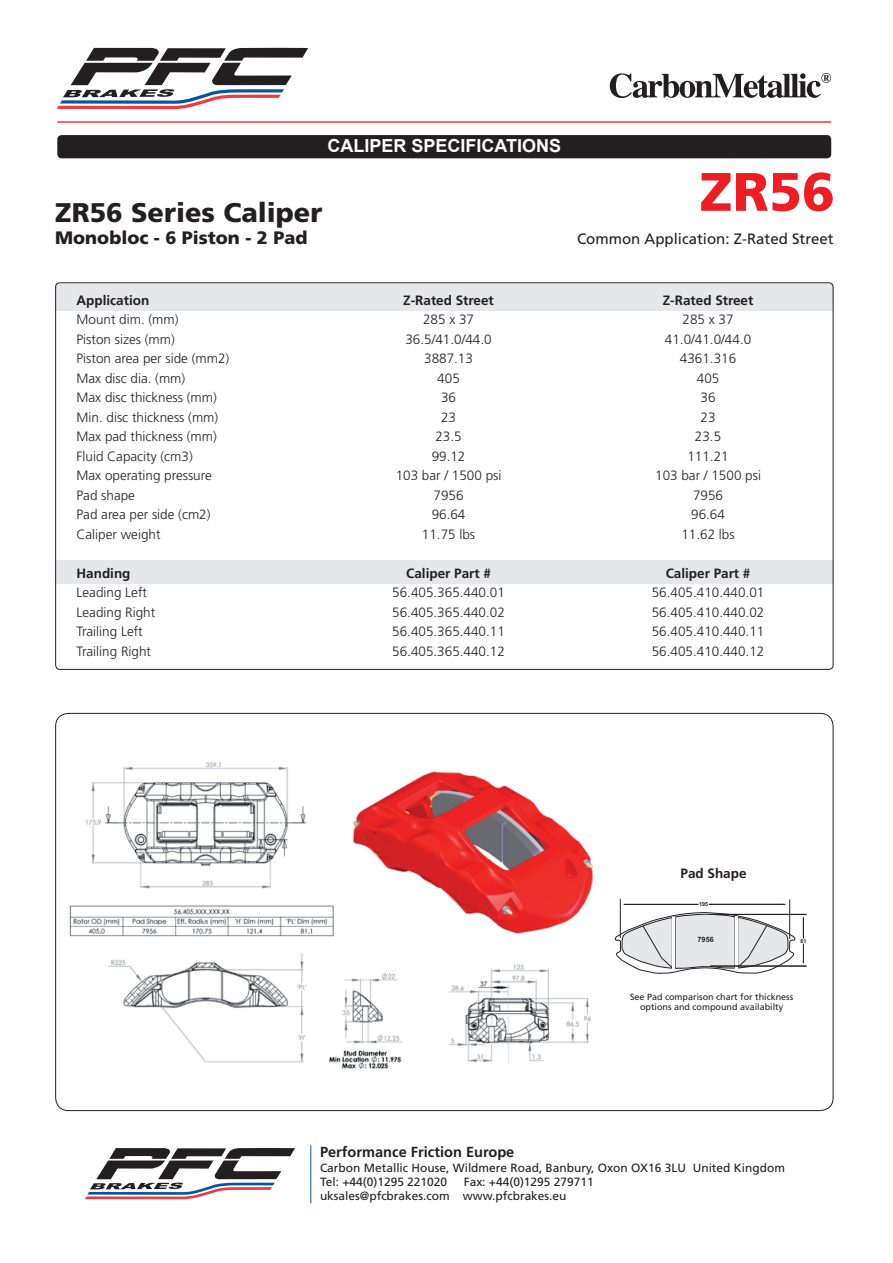
<style>
.page{position:relative;width:893px;height:1263px;background:#fff}
.page>*{position:absolute;margin:0;border:0;box-sizing:border-box;transform-origin:0 0}
.t1{font:900 54px "Frutiger";color:#ee1d23}
.t2{font:900 27px "Frutiger";color:#231f20}
.t3{font:900 18px "Frutiger";color:#231f20}
.t4{font:700 18px "Arial";color:#fff}
.t5{font:15px "Frutiger";color:#231f20}
.t6{font:700 14.55px "Frutiger";color:#231f20}
.t7{font:300 13.5px "Frutiger";color:#231f20}
.t8{font:700 13.5px "Frutiger";color:#231f20}
.t9{font:12px/14.4px "Frutiger";color:#231f20}
.t10{font:9px/10.8px "Frutiger";color:#231f20;text-align:center}
.t11{font:700 7.35px "Arial";color:#231f20}
.t12{font:700 5.55px "Arial";color:#231f20}
</style>
<div class="page">
<hr style="left:310px;top:1145px;width:1px;height:58px;background:#0155a5">
<svg style="left:84px;top:1148px;width:211px;height:52px"></svg>
<div style="left:55px;top:560px;width:778px;height:24px;background:#e6e7e9"></div>
<div style="left:55px;top:284px;width:778px;height:26px;background:#e6e7e9"></div>
<img style="left:69px;top:762px;width:525px;height:308px">
<svg style="left:803px;top:944px;width:1px;height:20px"></svg>
<svg style="left:803px;top:916px;width:1px;height:22px"></svg>
<hr style="left:625px;top:904px;width:73px;height:1px;background:#231f20">
<hr style="left:709px;top:904px;width:75px;height:1px;background:#231f20">
<hr style="left:620px;top:899px;width:1px;height:39px;background:#231f20">
<hr style="left:789px;top:899px;width:1px;height:40px;background:#231f20">
<hr style="left:711px;top:914px;width:95px;height:1px;background:#231f20">
<svg style="left:615px;top:912px;width:180px;height:62px"></svg>
<hr style="left:737px;top:917px;width:1px;height:51px;background:#231f20">
<hr style="left:735px;top:916px;width:2px;height:53px;background:#fff">
<hr style="left:672px;top:917px;width:3px;height:52px;background:#fff">
<hr style="left:710px;top:966px;width:96px;height:1px;background:#231f20">
<div style="left:57px;top:135px;width:774px;height:23px;background:#231f20;border-radius:4px"></div>
<hr style="left:57px;top:121px;width:774px;height:2px;background:#ee3a41">
<svg style="left:610px;top:73px;width:221px;height:25px"></svg>
<svg style="left:55px;top:48px;width:253px;height:62px"></svg>
<h3 class="t4" style="left:327px;top:134px;width:235px">CALIPER SPECIFICATIONS</h3>
<h2 class="t2" style="left:55px;top:197px;width:269px">ZR56 Series Caliper</h2>
<h3 class="t3" style="left:55px;top:227px;width:254px">Monobloc - 6 Piston - 2 Pad</h3>
<h1 class="t1" style="left:700px;top:159px;width:137px">ZR56</h1>
<p class="t5" style="left:577px;top:230px;width:258px">Common Application: Z-Rated Street</p>
<p class="t8" style="left:77px;top:292px;width:74px">Application</p>
<p class="t8" style="left:403px;top:292px;width:92px">Z-Rated Street</p>
<p class="t8" style="left:663px;top:292px;width:92px">Z-Rated Street</p>
<p class="t7" style="left:77px;top:312px;width:104px">Mount dim. (mm)</p>
<p class="t7" style="left:423px;top:312px;width:53px">285 x 37</p>
<p class="t7" style="left:683px;top:312px;width:53px">285 x 37</p>
<p class="t7" style="left:77px;top:331px;width:100px">Piston sizes (mm)</p>
<p class="t7" style="left:405px;top:331px;width:88px">36.5/41.0/44.0</p>
<p class="t7" style="left:665px;top:331px;width:88px">41.0/41.0/44.0</p>
<p class="t7" style="left:77px;top:351px;width:154px">Piston area per side (mm2)</p>
<p class="t7" style="left:424px;top:351px;width:50px">3887.13</p>
<p class="t7" style="left:680px;top:351px;width:58px">4361.316</p>
<p class="t7" style="left:77px;top:370px;width:110px">Max disc dia. (mm)</p>
<p class="t7" style="left:437px;top:370px;width:24px">405</p>
<p class="t7" style="left:697px;top:370px;width:24px">405</p>
<p class="t7" style="left:77px;top:390px;width:142px">Max disc thickness (mm)</p>
<p class="t7" style="left:441px;top:390px;width:17px">36</p>
<p class="t7" style="left:701px;top:390px;width:17px">36</p>
<p class="t7" style="left:77px;top:409px;width:143px">Min. disc thickness (mm)</p>
<p class="t7" style="left:441px;top:409px;width:17px">23</p>
<p class="t7" style="left:701px;top:409px;width:17px">23</p>
<p class="t7" style="left:77px;top:429px;width:142px">Max pad thickness (mm)</p>
<p class="t7" style="left:435px;top:429px;width:28px">23.5</p>
<p class="t7" style="left:695px;top:429px;width:28px">23.5</p>
<p class="t7" style="left:77px;top:448px;width:118px">Fluid Capacity (cm3)</p>
<p class="t7" style="left:432px;top:448px;width:35px">99.12</p>
<p class="t7" style="left:687px;top:448px;width:43px">111.21</p>
<p class="t7" style="left:77px;top:468px;width:137px">Max operating pressure</p>
<p class="t7" style="left:396px;top:468px;width:107px">103 bar / 1500 psi</p>
<p class="t7" style="left:655px;top:468px;width:107px">103 bar / 1500 psi</p>
<p class="t7" style="left:77px;top:487px;width:60px">Pad shape</p>
<p class="t7" style="left:434px;top:487px;width:32px">7956</p>
<p class="t7" style="left:693px;top:487px;width:32px">7956</p>
<p class="t7" style="left:77px;top:507px;width:136px">Pad area per side (cm2)</p>
<p class="t7" style="left:432px;top:507px;width:35px">96.64</p>
<p class="t7" style="left:691px;top:507px;width:35px">96.64</p>
<p class="t7" style="left:77px;top:526px;width:86px">Caliper weight</p>
<p class="t7" style="left:422px;top:526px;width:55px">11.75 lbs</p>
<p class="t7" style="left:681px;top:526px;width:55px">11.62 lbs</p>
<p class="t8" style="left:77px;top:565px;width:55px">Handing</p>
<p class="t8" style="left:406px;top:565px;width:86px">Caliper Part #</p>
<p class="t8" style="left:666px;top:565px;width:86px">Caliper Part #</p>
<p class="t7" style="left:77px;top:585px;width:72px">Leading Left</p>
<p class="t7" style="left:392px;top:585px;width:114px">56.405.365.440.01</p>
<p class="t7" style="left:652px;top:585px;width:114px">56.405.410.440.01</p>
<p class="t7" style="left:77px;top:604px;width:80px">Leading Right</p>
<p class="t7" style="left:392px;top:604px;width:114px">56.405.365.440.02</p>
<p class="t7" style="left:652px;top:604px;width:114px">56.405.410.440.02</p>
<p class="t7" style="left:77px;top:624px;width:68px">Trailing Left</p>
<p class="t7" style="left:392px;top:624px;width:114px">56.405.365.440.11</p>
<p class="t7" style="left:652px;top:624px;width:114px">56.405.410.440.11</p>
<p class="t7" style="left:77px;top:643px;width:76px">Trailing Right</p>
<p class="t7" style="left:392px;top:643px;width:114px">56.405.365.440.12</p>
<p class="t7" style="left:652px;top:643px;width:114px">56.405.410.440.12</p>
<p class="t8" style="left:680px;top:866px;width:68px">Pad Shape</p>
<p class="t12" style="left:699px;top:900px;width:11px">195</p>
<p class="t11" style="left:698px;top:935px;width:18px">7956</p>
<p class="t12" style="left:800px;top:938px;width:8px">61</p>
<p class="t10" style="left:630px;top:991px;width:165px">See Pad comparison chart for thickness options and compound availabilty</p>
<p class="t6" style="left:320px;top:1144px;width:196px">Performance Friction Europe</p>
<p class="t9" style="left:320px;top:1160px;width:466px">Carbon Metallic House, Wildmere Road, Banbury, Oxon OX16 3LU United Kingdom<br>Tel: +44(0)1295 221020</p>
<p class="t9" style="left:320px;top:1175px;width:275px;text-indent:144px">Fax: +44(0)1295 279711 uksales@pfcbrakes.com www.pfcbrakes.eu</p>
</div>
